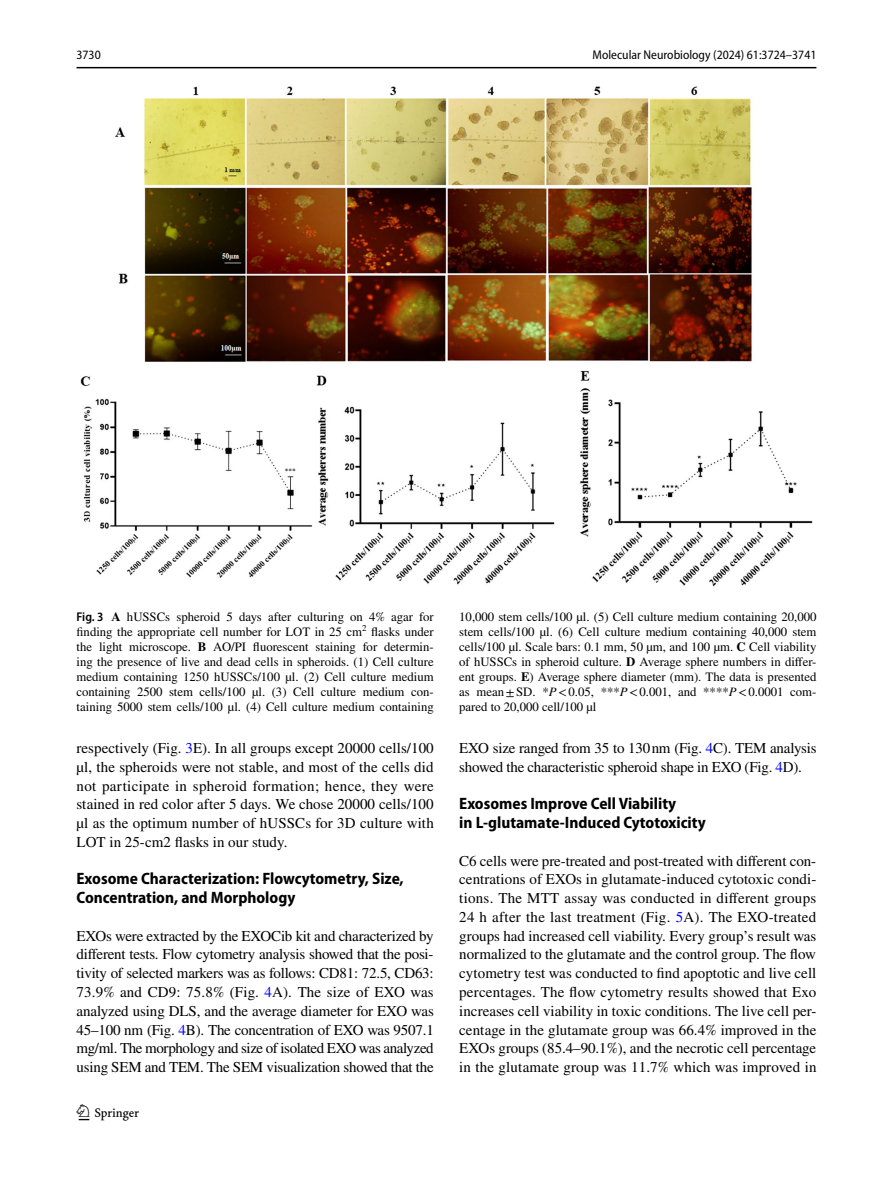
<style>
.page{position:relative;width:893px;height:1187px;background:#fff}
.page>*{position:absolute;margin:0;border:0;box-sizing:border-box;transform-origin:0 0}
.t1{font:22.5px "Springnew Regular 3";color:#000}
.t2{font:700 semi-condensed 16.5px/18.8px "Myriad Pro";color:#000}
.t3{font:15px/18.8px "STIX";letter-spacing:-.015em;color:#000;text-align:justify}
.t4{font:12.75px/15px "STIX";color:#000;text-align:justify}
.t5{font:semi-condensed 12.75px "Myriad Pro";color:#000}
.s1{font-family:"Myriad Pro";font-weight:600;font-stretch:semi-condensed}
.s2{font-weight:700}
.s3{font-style:italic}
.s4{color:#00f}
</style>
<div class="page">
<hr style="left:77px;top:67px;width:739px;height:1px;background:#000">
<img style="left:81px;top:87px;width:731px;height:499px">
<p class="t5" style="left:77px;top:48px;width:26px">3730</p>
<p class="t5" style="left:593px;top:48px;width:225px">Molecular Neurobiology (2024) 61:3724–3741</p>
<p class="t4" style="left:77px;top:610px;width:359px"><span class="s1">Fig. 3</span> <span class="s2">A</span> hUSSCs spheroid 5 days after culturing on 4% agar for finding the appropriate cell number for LOT in 25 cm<sup>2</sup> flasks under the light microscope. <span class="s2">B</span> AO/PI fluorescent staining for determin&shy;ing the presence of live and dead cells in spheroids. (1) Cell culture medium containing 1250 hUSSCs/100 µl. (2) Cell culture medium containing 2500 stem cells/100 µl. (3) Cell culture medium con&shy;taining 5000 stem cells/100 µl. (4) Cell culture medium containing</p>
<p class="t4" style="left:459px;top:610px;width:359px">10,000 stem cells/100 µl. (5) Cell culture medium containing 20,000 stem cells/100 µl. (6) Cell culture medium containing 40,000 stem cells/100 µl. Scale bars: 0.1 mm, 50 µm, and 100 µm. <span class="s2">C</span> Cell viability of hUSSCs in spheroid culture. <span class="s2">D</span> Average sphere numbers in differ&shy;ent groups. <span class="s2">E</span>) Average sphere diameter (mm). The data is presented as mean±SD. *<span class="s3">P</span>&lt;0.05, ***<span class="s3">P</span>&lt;0.001, and ****<span class="s3">P</span>&lt;0.0001 com&shy;pared to 20,000 cell/100 µl</p>
<p class="t3" style="left:77px;top:739px;width:359px">respectively (Fig. <span class="s4">3</span>E). In all groups except 20000 cells/100 µl, the spheroids were not stable, and most of the cells did not participate in spheroid formation; hence, they were stained in red color after 5 days. We chose 20000 cells/100 µl as the optimum number of hUSSCs for 3D culture with LOT in 25-cm2 flasks in our study.</p>
<p class="t2" style="left:77px;top:869px;width:329px">Exosome Characterization: Flowcytometry, Size,<br>Concentration, and Morphology</p>
<p class="t3" style="left:77px;top:927px;width:359px">EXOs were extracted by the EXOCib kit and characterized by different tests. Flow cytometry analysis showed that the posi&shy;tivity of selected markers was as follows: CD81: 72.5, CD63:<br>73.9% and CD9: 75.8% (Fig. <span class="s4">4</span>A). The size of EXO was analyzed using DLS, and the average diameter for EXO was 45–100 nm (Fig. <span class="s4">4</span>B). The concentration of EXO was 9507.1 mg/ml. The morphology and size of isolated EXO was analyzed using SEM and TEM. The SEM visualization showed that the</p>
<h1 class="t1" style="left:79px;top:1104px;width:62px">1 3</h1>
<p class="t3" style="left:459px;top:739px;width:359px">EXO size ranged from 35 to 130nm (Fig. <span class="s4">4</span>C). TEM analysis showed the characteristic spheroid shape in EXO (Fig. <span class="s4">4</span>D).</p>
<p class="t2" style="left:459px;top:794px;width:248px">Exosomes Improve Cell Viability<br>in L‑glutamate‑Induced Cytotoxicity</p>
<p class="t3" style="left:459px;top:852px;width:359px">C6 cells were pre-treated and post-treated with different con&shy;centrations of EXOs in glutamate-induced cytotoxic condi&shy;tions. The MTT assay was conducted in different groups 24 h after the last treatment (Fig. <span class="s4">5</span>A). The EXO-treated groups had increased cell viability. Every group’s result was normalized to the glutamate and the control group. The flow cytometry test was conducted to find apoptotic and live cell percentages. The flow cytometry results showed that Exo increases cell viability in toxic conditions. The live cell per&shy;centage in the glutamate group was 66.4% improved in the EXOs groups (85.4–90.1%), and the necrotic cell percentage in the glutamate group was 11.7% which was improved in</p>
</div>
